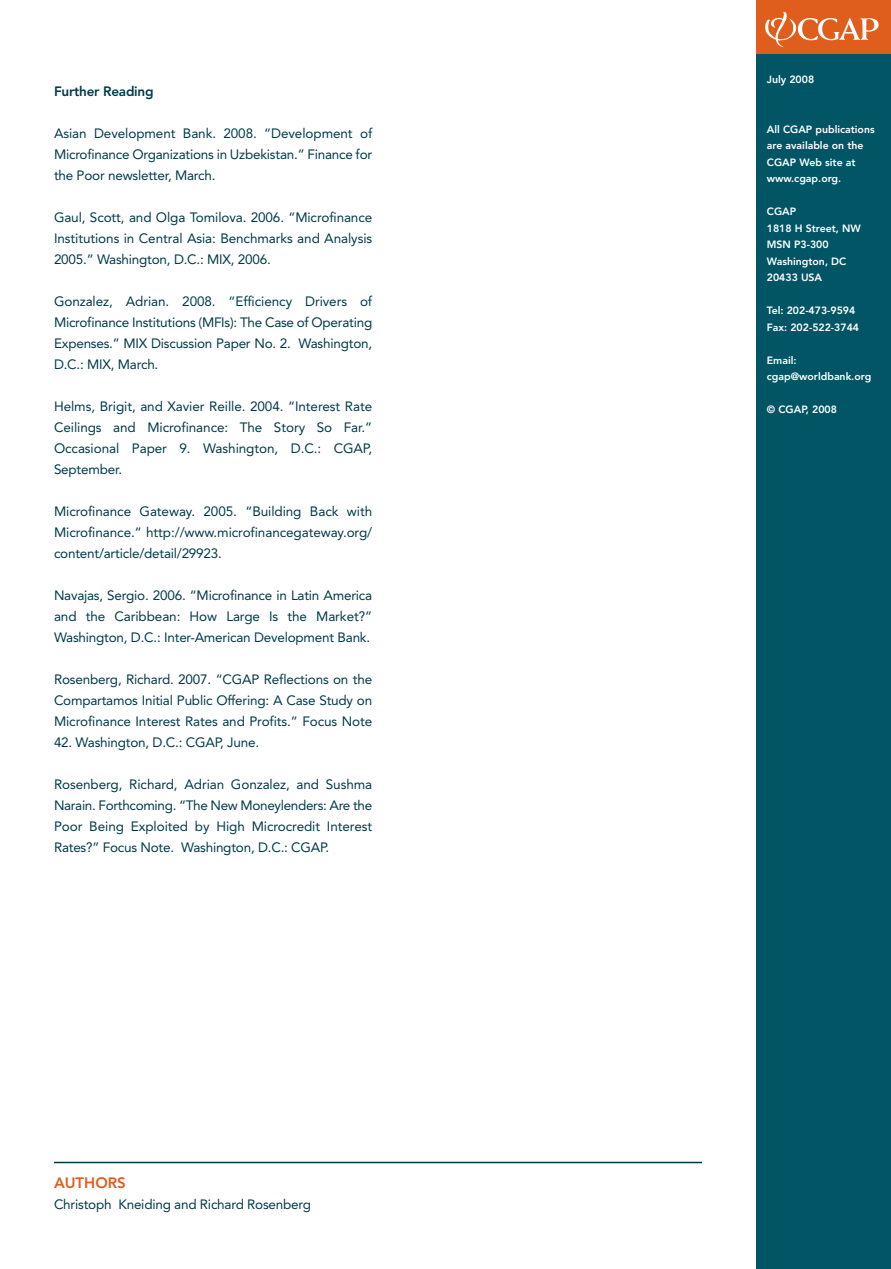
<style>
.page{position:relative;width:891px;height:1269px;background:#fff}
.page>*{position:absolute;margin:0;border:0;box-sizing:border-box;transform-origin:0 0}
.t1{font:800 15px "Avenir";color:#df5e1e}
.t2{font:13.5px/21px "Avenir";letter-spacing:-.015em;color:#003a49;text-align:justify}
.t3{font:800 13.5px "Avenir";letter-spacing:-.015em;color:#003a49}
.t4{font:800 10.5px/16.5px "Avenir";color:#fff}
</style>
<div class="page">
<div style="left:756px;top:54px;width:135px;height:1215px;background:#015565"></div>
<div style="left:756px;top:0;width:135px;height:54px;background:#df5e1e"></div>
<svg style="left:765px;top:12px;width:114px;height:35px"></svg>
<hr style="left:54px;top:1162px;width:648px;height:1px;background:#003a49">
<p class="t3" style="left:54px;top:86px;width:101px">Further Reading</p>
<p class="t2" style="left:54px;top:124px;width:320px">Asian Development Bank. 2008. “Development of Microfinance Organizations in Uzbekistan.” Finance for the Poor newsletter, March.</p>
<p class="t2" style="left:54px;top:208px;width:320px">Gaul, Scott, and Olga Tomilova. 2006. “Microfinance Institutions in Central Asia: Benchmarks and Analysis 2005.” Washington, D.C.: MIX, 2006.</p>
<p class="t2" style="left:54px;top:292px;width:320px">Gonzalez, Adrian. 2008. “Efficiency Drivers of Microfinance Institutions (MFIs): The Case of Operating Expenses.” MIX Discussion Paper No. 2. Washington, D.C.: MIX, March.</p>
<p class="t2" style="left:54px;top:397px;width:320px">Helms, Brigit, and Xavier Reille. 2004. “Interest Rate Ceilings and Microfinance: The Story So Far.” Occasional Paper 9. Washington, D.C.: CGAP, September.</p>
<p class="t2" style="left:54px;top:502px;width:320px">Microfinance Gateway. 2005. “Building Back with Microfinance.” http://www.microfinancegateway.org/ content/article/detail/29923.</p>
<p class="t2" style="left:54px;top:586px;width:320px">Navajas, Sergio. 2006. “Microfinance in Latin America and the Caribbean: How Large Is the Market?” Washington, D.C.: Inter-American Development Bank.</p>
<p class="t2" style="left:54px;top:670px;width:320px">Rosenberg, Richard. 2007. “CGAP Reflections on the Compartamos Initial Public Offering: A Case Study on Microfinance Interest Rates and Profits.” Focus Note</p>
<p class="t2" style="left:54px;top:733px;width:207px">42. Washington, D.C.: CGAP, June.</p>
<p class="t2" style="left:54px;top:775px;width:320px">Rosenberg, Richard, Adrian Gonzalez, and Sushma Narain. Forthcoming. “The New Moneylenders: Are the Poor Being Exploited by High Microcredit Interest Rates?” Focus Note. Washington, D.C.: CGAP.</p>
<p class="t1" style="left:54px;top:1177px;width:73px">AUTHORS</p>
<p class="t2" style="left:54px;top:1195px;width:259px">Christoph Kneiding and Richard Rosenberg</p>
<p class="t4" style="left:767px;top:72px;width:49px">July 2008</p>
<p class="t4" style="left:767px;top:122px;width:109px">All CGAP publications are available on the<br>CGAP Web site at www.cgap.org.</p>
<p class="t4" style="left:767px;top:204px;width:95px">CGAP<br>1818 H Street, NW<br>MSN P3-300<br>Washington, DC<br>20433 USA</p>
<p class="t4" style="left:767px;top:303px;width:94px">Tel: 202-473-9594<br>Fax: 202-522-3744</p>
<p class="t4" style="left:767px;top:353px;width:106px">Email: cgap@worldbank.org</p>
<p class="t4" style="left:767px;top:402px;width:72px">© CGAP, 2008</p>
</div>
